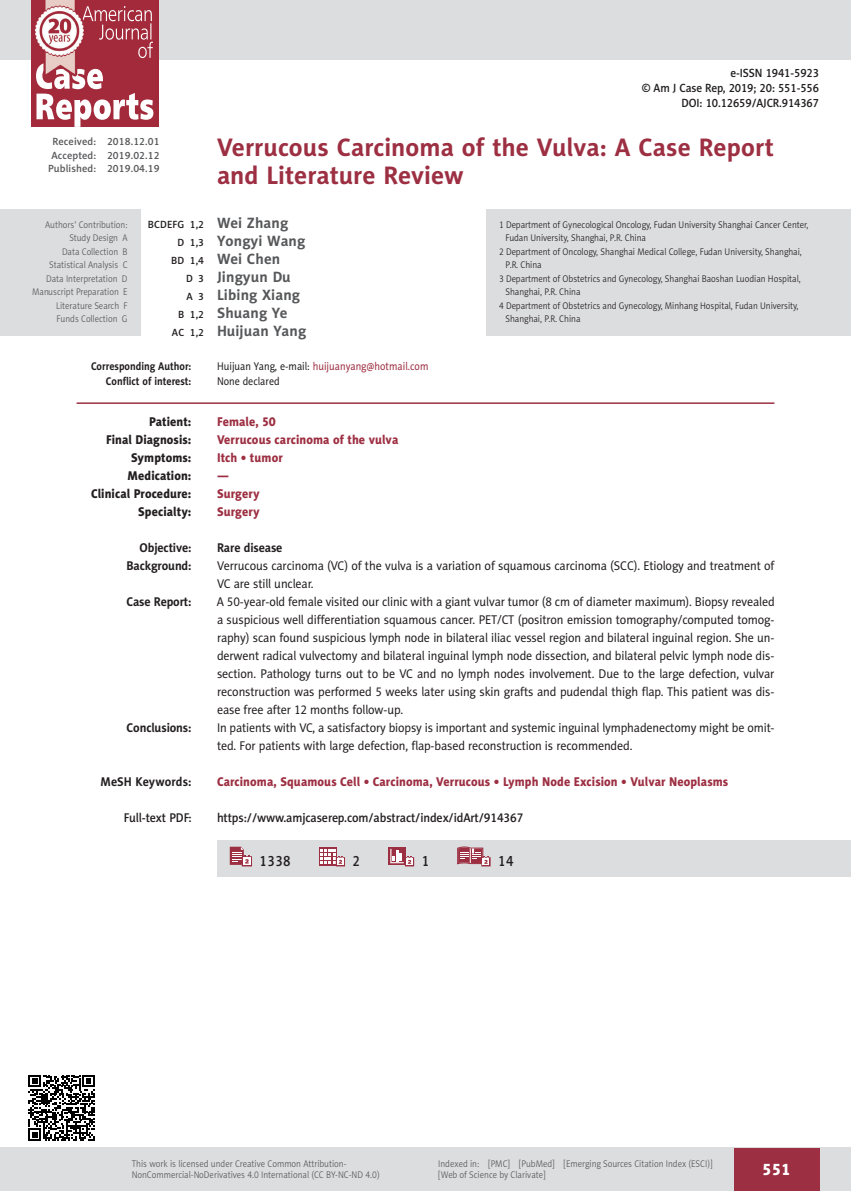
<style>
.page{position:relative;width:851px;height:1191px;background:#fff}
.page>*{position:absolute;margin:0;border:0;box-sizing:border-box;transform-origin:0 0}
.AJCR_Tytul{font:700 25.5px/28.5px "Naomi Sans EFN";color:#9d2f42}
.t1{font:16.5px "Naomi Sans EFN Heavy";color:#fff}
.AJCR_Autorzy{font:700 15px "Naomi Sans EFN";letter-spacing:.01em;color:#57585a}
.AJCR_dane{font:15px "Naomi Sans EFN Medium";letter-spacing:.03em;color:#231f20;scale:.9 1}
.AJCR_Summary_body{font:12.75px/18px "Naomi Sans EFN";letter-spacing:-.01em;color:#231f20;scale:.95 1}
.AJCR_keywords{font:12.75px "Naomi Sans EFN Heavy";letter-spacing:.005em;color:#9d2f42;scale:.95 1}
.AJCR_keywords-2{font:12.75px "Naomi Sans EFN Heavy";letter-spacing:.005em;color:#231f20;scale:.95 1}
.AJCR_full_text_pdf{font:12.75px "Naomi Sans EFN Medium";letter-spacing:-.01em;color:#231f20;scale:.95 1}
.AJCR_Summary_body-2{font:700 12.75px "Naomi Sans EFN";letter-spacing:-.01em;color:#231f20;scale:.95 1}
.AJCR_keywords-3{font:700 12.75px "Naomi Sans EFN";letter-spacing:.005em;color:#231f20;scale:.95 1}
.AJCR_full_text_pdf-2{font:12px "Naomi Sans EFN Medium";letter-spacing:-.01em;color:#231f20;scale:.95 1}
.AJCR_Adres{font:11.25px "Naomi Sans EFN";color:#9d2f42;scale:.9 1}
.AJCR_Adres-2{font:700 11.25px "Naomi Sans EFN";color:#231f20;scale:.9 1}
.AJCR_Adres-3{font:11.25px "Naomi Sans EFN";color:#231f20;scale:.9 1}
.t2{font:10.5px "Naomi Sans EFN Medium";letter-spacing:.01em;color:#57585a}
.AJCR_Autorzy-2{font:10.5px "Naomi Sans EFN Medium";letter-spacing:.01em;color:#231f20}
.AJCR_Afiliacja{font:9.75px/13.5px "Naomi Sans EFN Light";color:#231f20;scale:.9 1}
.t3{font:9.75px/11.2px "Naomi Sans EFN Light";color:#57585a;scale:.9 1}
.s1{font-family:"Naomi Sans EFN";font-weight:700;font-size:15px;color:#57585a}
.s2{font-family:"Naomi Sans EFN Medium";font-weight:400;font-size:10.5px;color:#231f20}
.s3{color:#231f20}
</style>
<div class="page">
<div style="left:217px;top:840px;width:633px;height:36px;background:#dcdddf"></div>
<svg style="left:230px;top:846px;width:22px;height:20px"></svg>
<div style="left:319px;top:847px;width:17px;height:18px;background:#9d2f42"></div>
<svg style="left:320px;top:848px;width:25px;height:18px"></svg>
<div style="left:388px;top:847px;width:18px;height:18px;background:#9d2f42"></div>
<svg style="left:390px;top:849px;width:24px;height:17px"></svg>
<svg style="left:457px;top:846px;width:33px;height:20px"></svg>
<hr style="left:77px;top:402px;width:697px;height:2px;background:#9d2f42">
<div style="left:0;top:210px;width:140px;height:126px;background:#dcdddf"></div>
<div style="left:486px;top:210px;width:364px;height:126px;background:#dcdddf"></div>
<svg style="left:28px;top:1075px;width:67px;height:66px"></svg>
<div style="left:0;top:1148px;width:850px;height:43px;background:#dcdddf"></div>
<div style="left:733px;top:1147px;width:86px;height:43px;background:#9d2f42"></div>
<div style="left:0;top:0;width:850px;height:60px;background:#dcdddf"></div>
<img style="left:32px;top:0;width:127px;height:127px">
<img style="left:36px;top:63px;width:117px;height:64px">
<img style="left:82px;top:6px;width:70px;height:34px">
<p class="AJCR_full_text_pdf-2" style="left:730px;top:66px;width:95px">e-ISSN 1941-5923</p>
<p class="AJCR_full_text_pdf-2" style="left:641px;top:81px;width:188px">© Am J Case Rep, 2019; 20: 551-556</p>
<p class="AJCR_full_text_pdf-2" style="left:681px;top:96px;width:146px">DOI: 10.12659/AJCR.914367</p>
<p class="AJCR_Tytul" style="left:217px;top:133px;width:558px">Verrucous Carcinoma of the Vulva: A Case Report and Literature Review</p>
<p class="AJCR_Autorzy-2" style="left:148px;top:218px;width:142px">BCDEFG 1,2 <span class="s1">Wei Zhang</span></p>
<p class="AJCR_Autorzy" style="left:177px;top:232px;width:129px"><span class="s2">D 1,3</span> Yongyi Wang</p>
<p class="AJCR_Autorzy" style="left:171px;top:250px;width:111px"><span class="s2">BD 1,4</span> Wei Chen</p>
<p class="AJCR_Autorzy" style="left:186px;top:268px;width:106px"><span class="s2">D 3</span> Jingyun Du</p>
<p class="AJCR_Autorzy" style="left:186px;top:286px;width:115px"><span class="s2">A 3</span> Libing Xiang</p>
<p class="AJCR_Autorzy" style="left:178px;top:304px;width:111px"><span class="s2">B 1,2</span> Shuang Ye</p>
<p class="AJCR_Autorzy" style="left:172px;top:322px;width:136px"><span class="s2">AC 1,2</span> Huijuan Yang</p>
<p class="AJCR_Adres-2" style="left:91px;top:359px;width:113px">Corresponding Author:</p>
<p class="AJCR_Adres" style="left:217px;top:359px;width:236px"><span class="s3">Huijuan Yang, e-mail:</span> huijuanyang@hotmail.com</p>
<p class="AJCR_Adres-2" style="left:106px;top:375px;width:97px">Conflict of interest:</p>
<p class="AJCR_Adres-3" style="left:217px;top:375px;width:71px">None declared</p>
<p class="AJCR_keywords-2" style="left:149px;top:414px;width:46px">Patient:</p>
<p class="AJCR_keywords" style="left:217px;top:414px;width:64px">Female, 50</p>
<p class="AJCR_keywords-2" style="left:106px;top:432px;width:91px">Final Diagnosis:</p>
<p class="AJCR_keywords" style="left:217px;top:432px;width:192px">Verrucous carcinoma of the vulva</p>
<p class="AJCR_keywords-2" style="left:131px;top:450px;width:65px">Symptoms:</p>
<p class="AJCR_keywords" style="left:217px;top:450px;width:71px">Itch • tumor</p>
<p class="AJCR_keywords-2" style="left:128px;top:468px;width:69px">Medication:</p>
<p class="AJCR_keywords" style="left:217px;top:468px;width:14px">—</p>
<p class="AJCR_keywords-2" style="left:91px;top:486px;width:107px">Clinical Procedure:</p>
<p class="AJCR_keywords" style="left:217px;top:486px;width:47px">Surgery</p>
<p class="AJCR_keywords-2" style="left:138px;top:504px;width:58px">Specialty:</p>
<p class="AJCR_keywords" style="left:217px;top:504px;width:47px">Surgery</p>
<p class="AJCR_Summary_body-2" style="left:139px;top:540px;width:56px">Objective:</p>
<p class="AJCR_Summary_body-2" style="left:217px;top:540px;width:70px">Rare disease</p>
<p class="AJCR_Summary_body-2" style="left:126px;top:558px;width:70px">Background:</p>
<p class="AJCR_Summary_body" style="left:217px;top:557px;width:588px">Verrucous carcinoma (VC) of the vulva is a variation of squamous carcinoma (SCC). Etiology and treatment of<br>VC are still unclear.</p>
<p class="AJCR_Summary_body-2" style="left:126px;top:594px;width:70px">Case Report:</p>
<p class="AJCR_Summary_body" style="left:217px;top:593px;width:588px;text-align:justify">A 50-year-old female visited our clinic with a giant vulvar tumor (8 cm of diameter maximum). Biopsy revealed a suspicious well differentiation squamous cancer. PET/CT (positron emission tomography/computed tomog&shy;raphy) scan found suspicious lymph node in bilateral iliac vessel region and bilateral inguinal region. She un&shy;derwent radical vulvectomy and bilateral inguinal lymph node dissection, and bilateral pelvic lymph node dis&shy;section. Pathology turns out to be VC and no lymph nodes involvement. Due to the large defection, vulvar reconstruction was performed 5 weeks later using skin grafts and pudendal thigh flap. This patient was dis&shy;ease free after 12 months follow-up.</p>
<p class="AJCR_Summary_body-2" style="left:127px;top:720px;width:70px">Conclusions:</p>
<p class="AJCR_Summary_body" style="left:217px;top:719px;width:588px">In patients with VC, a satisfactory biopsy is important and systemic inguinal lymphadenectomy might be omit&shy;ted. For patients with large defection, flap-based reconstruction is recommended.</p>
<p class="AJCR_keywords-3" style="left:100px;top:774px;width:97px">MeSH Keywords:</p>
<p class="AJCR_keywords" style="left:217px;top:774px;width:539px">Carcinoma, Squamous Cell • Carcinoma, Verrucous • Lymph Node Excision • Vulvar Neoplasms</p>
<p class="AJCR_full_text_pdf" style="left:124px;top:810px;width:73px">Full-text PDF:</p>
<p class="AJCR_full_text_pdf" style="left:217px;top:810px;width:324px">https://www.amjcaserep.com/abstract/index/idArt/914367</p>
<p class="t2" style="left:52px;top:136px;width:109px">Received: 2018.12.01</p>
<p class="t2" style="left:51px;top:149px;width:110px">Accepted: 2019.02.12</p>
<p class="t2" style="left:48px;top:163px;width:113px">Published: 2019.04.19</p>
<p class="t3" style="left:45px;top:219px;width:93px">Authors’ Contribution:</p>
<p class="t3" style="left:69px;top:232px;width:66px">Study Design A</p>
<p class="t3" style="left:62px;top:246px;width:74px">Data Collection B</p>
<p class="t3" style="left:49px;top:259px;width:89px">Statistical Analysis C</p>
<p class="t3" style="left:46px;top:273px;width:92px">Data Interpretation D</p>
<p class="t3" style="left:32px;top:286px;width:107px">Manuscript Preparation E</p>
<p class="t3" style="left:56px;top:300px;width:81px">Literature Search F</p>
<p class="t3" style="left:57px;top:313px;width:80px">Funds Collection G</p>
<p class="AJCR_Afiliacja" style="left:505px;top:218px;width:338px;text-indent:-6px">1 Department of Gynecological Oncology, Fudan University Shanghai Cancer Center,<br>Fudan University, Shanghai, P.R. China</p>
<p class="AJCR_Afiliacja" style="left:505px;top:245px;width:331px;text-indent:-6px">2 Department of Oncology, Shanghai Medical College, Fudan University, Shanghai,<br>P.R. China</p>
<p class="AJCR_Afiliacja" style="left:505px;top:272px;width:329px;text-indent:-6px">3 Department of Obstetrics and Gynecology, Shanghai Baoshan Luodian Hospital,<br>Shanghai, P.R. China</p>
<p class="AJCR_Afiliacja" style="left:505px;top:299px;width:327px;text-indent:-6px">4 Department of Obstetrics and Gynecology, Minhang Hospital, Fudan University,<br>Shanghai, P.R. China</p>
<p class="AJCR_dane" style="left:259px;top:852px;width:36px">1338</p>
<p class="AJCR_dane" style="left:352px;top:852px;width:10px">2</p>
<p class="AJCR_dane" style="left:421px;top:852px;width:10px">1</p>
<p class="AJCR_dane" style="left:498px;top:852px;width:19px">14</p>
<p class="t3" style="left:132px;top:1158px;width:277px">This work is licensed under Creative Common Attribution-<br>NonCommercial-NoDerivatives 4.0 International (CC BY-NC-ND 4.0)</p>
<p class="t3" style="left:438px;top:1158px;width:306px">Indexed in: [PMC] [PubMed] [Emerging Sources Citation Index (ESCI)] [Web of Science by Clarivate]</p>
<p class="t1" style="left:762px;top:1159px;width:30px">551</p>
</div>
